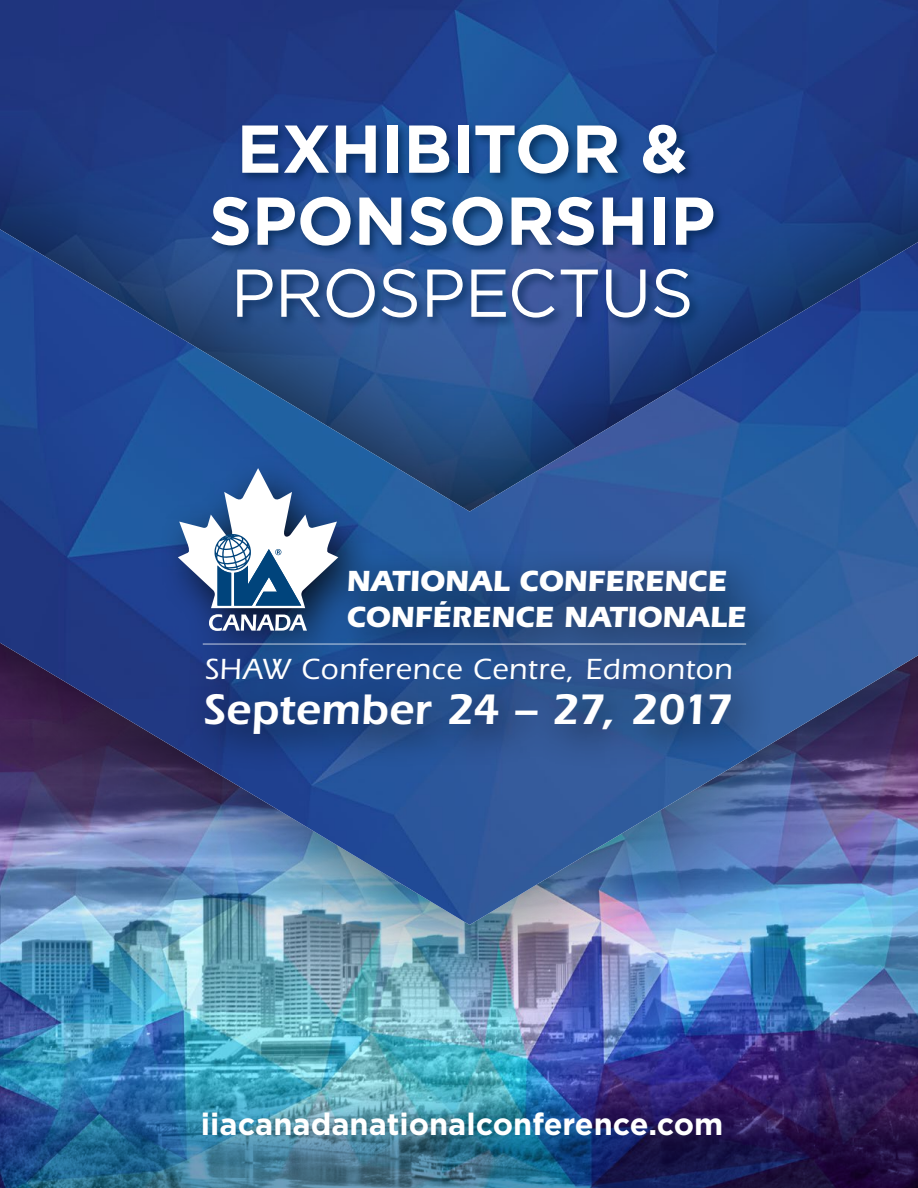
<style>
.page{position:relative;width:918px;height:1188px;background:#fff}
.page>*{position:absolute;margin:0;border:0;box-sizing:border-box;transform-origin:0 0}
.t1{font:700 67.5px/72px "Gotham HTF";letter-spacing:-.005em;color:#fff;text-align:center}
.t2{font:67.5px "Gotham HTF";letter-spacing:-.015em;color:#fff}
.t3{font:600 44.25px "ITC Eras Std";color:#fff}
.t4{font:700 30.75px "Gotham HTF";color:#fff}
.t5{font:700 30.15px/36.2px "ITC Eras Std";color:#fff;scale:.96 1}
.t6{font:500 30.15px "ITC Eras Std";letter-spacing:.025em;color:#fff}
</style>
<div class="page">
<img style="left:0;top:0;width:918px;height:50px">
<img style="left:0;top:1040px;width:918px;height:46px">
<div style="left:0;top:50px;width:918px;height:990px;background:#000;opacity:.75"></div>
<img style="left:0;top:229px;width:918px;height:696px">
<div style="left:159px;top:451px;width:629px;height:324px;background:#000;opacity:.75"></div>
<hr style="left:203px;top:643px;width:543px;height:2px;background:#fff">
<svg style="left:209px;top:614px;width:98px;height:17px"></svg>
<svg style="left:178px;top:468px;width:160px;height:140px"></svg>
<img style="left:0;top:1086px;width:918px;height:102px">
<div style="left:208px;top:121px;width:517px;height:209px;background:#00244f;opacity:.75"></div>
<h1 class="t1" style="left:209px;top:111px;width:508px">EXHIBITOR &amp;<br>SPONSORSHIP</h1>
<h1 class="t2" style="left:231px;top:256px;width:465px">PROSPECTUS</h1>
<p class="t5" style="left:346px;top:563px;width:418px">NATIONAL CONFERENCE<br>CONFÉRENCE NATIONALE</p>
<p class="t6" style="left:205px;top:652px;width:529px">SHAW Conference Centre, Edmonton</p>
<h2 class="t3" style="left:203px;top:683px;width:532px">September 24 – 27, 2017</h2>
<p class="t4" style="left:201px;top:1106px;width:524px">iiacanadanationalconference.com</p>
</div>
